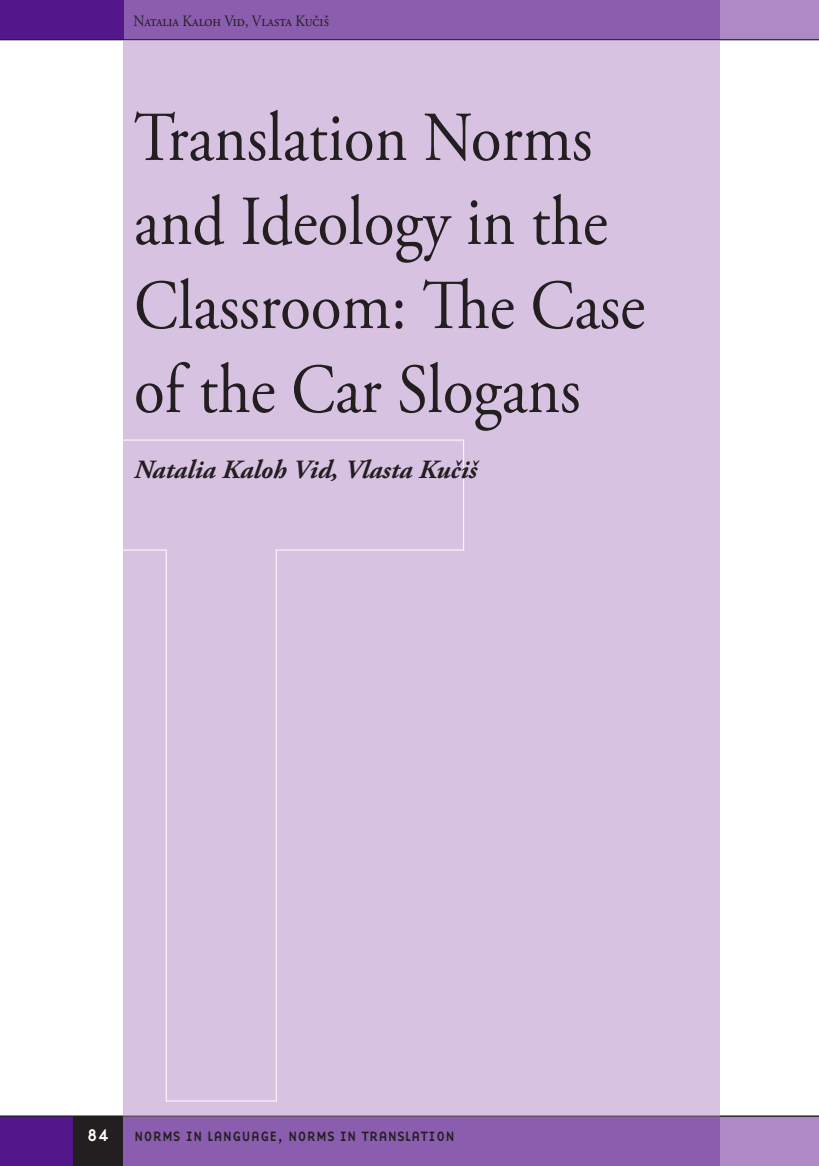
<style>
.page{position:relative;width:819px;height:1166px;background:#fff}
.page>*{position:absolute;margin:0;border:0;box-sizing:border-box;transform-origin:0 0}
.NASLOV_ČLANKA{font:70px/84px "Adobe Garamond Pro";letter-spacing:-.01em;color:#231f20;scale:.9 1}
.AVTOR{font:italic 700 26.25px "Adobe Garamond Pro";color:#231f20}
.t1{font:17.5px "Base Nine";color:#fff}
.t2{font:15.75px "Adobe Garamond Pro";color:#231f20;scale:.9 1}
.t3{font:14px "Base Nine";color:#231f20}
</style>
<div class="page">
<div style="left:123px;top:1116px;width:621px;height:50px;background:#8a5dae"></div>
<div style="left:719px;top:1116px;width:99px;height:50px;background:#ad89c5"></div>
<div style="left:122px;top:0;width:597px;height:40px;background:#8a5dae"></div>
<div style="left:719px;top:0;width:99px;height:40px;background:#ad89c5"></div>
<div style="left:0;top:1116px;width:74px;height:50px;background:#53168b"></div>
<div style="left:74px;top:1116px;width:49px;height:50px;background:#231f20"></div>
<div style="left:123px;top:40px;width:596px;height:1076px;background:#d7c2e2"></div>
<div style="left:0;top:0;width:123px;height:40px;background:#53168b"></div>
<hr style="left:0;top:39px;width:818px;height:1px;background:#231f20">
<hr style="left:0;top:1116px;width:818px;height:1px;background:#231f20">
<svg style="left:123px;top:439px;width:341px;height:663px"></svg>
<p class="t2" style="left:134px;top:11px;width:218px">Natalia Kaloh Vid, Vlasta Kučiš</p>
<p class="NASLOV_ČLANKA" style="left:134px;top:98px;width:569px">Translation Norms and Ideology in the<br>Classroom: The Case of the Car Slogans</p>
<p class="AVTOR" style="left:134px;top:454px;width:344px">Natalia Kaloh Vid, Vlasta Kučiš</p>
<p class="t1" style="left:87px;top:1123px;width:25px">84</p>
<p class="t3" style="left:134px;top:1126px;width:322px">NORMS IN LANGUAGE, NORMS IN TRANSLATION</p>
</div>
